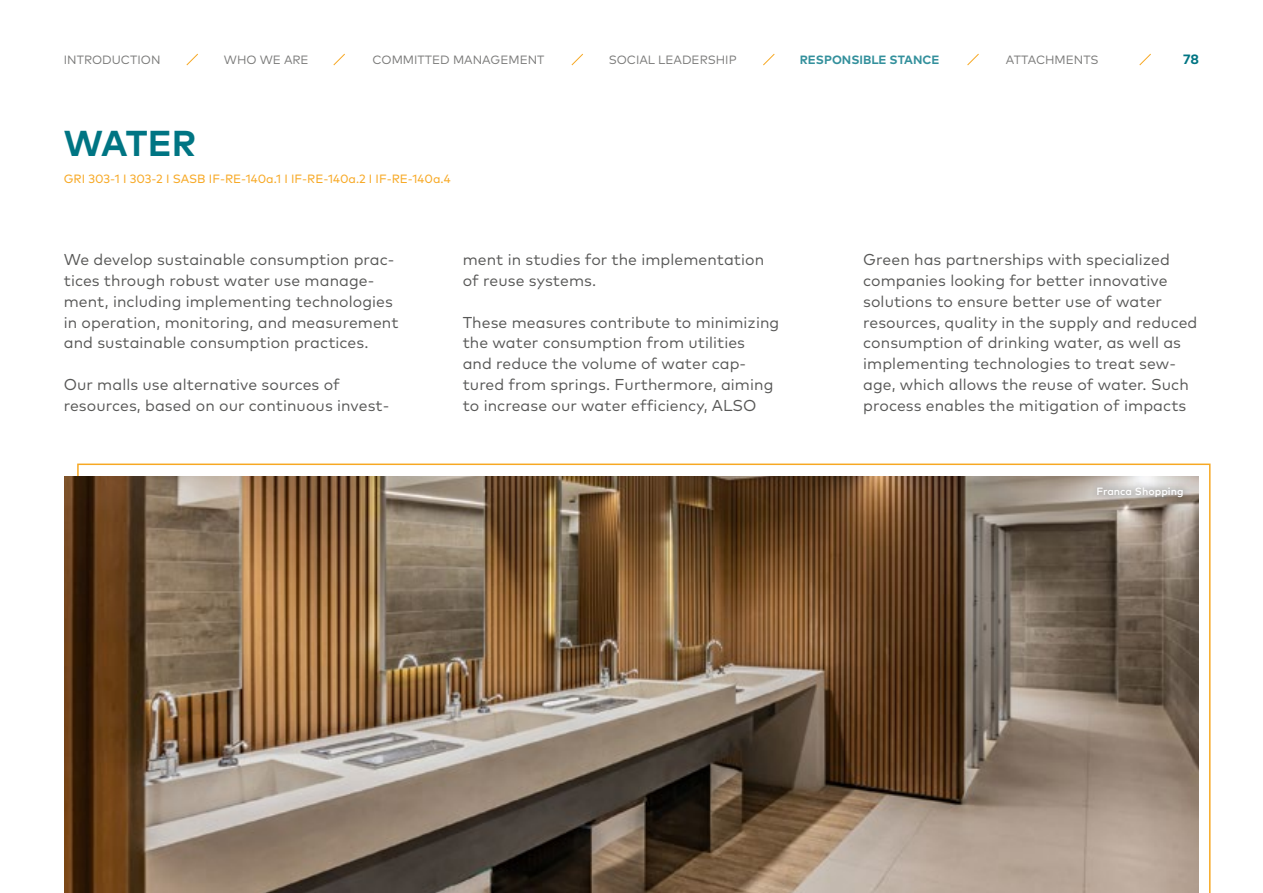
<style>
.page{position:relative;width:1263px;height:893px;background:#fff}
.page>*{position:absolute;margin:0;border:0;box-sizing:border-box;transform-origin:0 0}
.t1{font:700 36px "Mark Pro";letter-spacing:-.025em;color:#007583}
.t2{font:15.75px/20.9px "Mark Pro";letter-spacing:.005em;color:#575756}
.t3{font:700 13.5px "Mark Pro";color:#007583}
.t4{font:12px "Mark Pro";color:#797978}
.t5{font:12px "Mark Pro";color:#f7a823}
.t6{font:700 12px "Mark Pro";color:#33909c}
.t7{font:500 10.5px "Mark Pro";color:#fff}
</style>
<div class="page">
<svg style="left:1139px;top:53px;width:12px;height:13px"></svg>
<svg style="left:186px;top:53px;width:12px;height:13px"></svg>
<svg style="left:333px;top:53px;width:12px;height:13px"></svg>
<svg style="left:571px;top:53px;width:12px;height:13px"></svg>
<svg style="left:763px;top:53px;width:12px;height:13px"></svg>
<svg style="left:967px;top:53px;width:12px;height:13px"></svg>
<svg style="left:77px;top:464px;width:1133px;height:429px"></svg>
<img style="left:65px;top:476px;width:1133px;height:417px">
<div style="left:1090px;top:481px;width:100px;height:25px;background:#000;opacity:.47"></div>
<p class="t4" style="left:64px;top:51px;width:98px">INTRODUCTION</p>
<p class="t4" style="left:224px;top:51px;width:86px">WHO WE ARE</p>
<p class="t4" style="left:372px;top:51px;width:174px">COMMITTED MANAGEMENT</p>
<p class="t4" style="left:609px;top:51px;width:129px">SOCIAL LEADERSHIP</p>
<p class="t6" style="left:800px;top:50px;width:141px">RESPONSIBLE STANCE</p>
<p class="t4" style="left:1006px;top:51px;width:94px">ATTACHMENTS</p>
<p class="t3" style="left:1183px;top:49px;width:17px">78</p>
<h1 class="t1" style="left:64px;top:116px;width:134px">WATER</h1>
<p class="t5" style="left:64px;top:170px;width:388px">GRI 303-1 I 303-2 I SASB IF-RE-140a.1 I IF-RE-140a.2 I IF-RE-140a.4</p>
<p class="t2" style="left:64px;top:248px;width:336px">We develop sustainable consumption prac&shy;tices through robust water use manage&shy;ment, including implementing technologies in operation, monitoring, and measurement and sustainable consumption practices.</p>
<p class="t2" style="left:64px;top:373px;width:327px">Our malls use alternative sources of resources, based on our continuous invest-</p>
<p class="t2" style="left:463px;top:248px;width:303px">ment in studies for the implementation of reuse systems.</p>
<p class="t2" style="left:463px;top:310px;width:318px">These measures contribute to minimizing the water consumption from utilities<br>and reduce the volume of water cap&shy;tured from springs. Furthermore, aiming to increase our water efficiency, ALSO</p>
<p class="t2" style="left:863px;top:248px;width:336px">Green has partnerships with specialized companies looking for better innovative solutions to ensure better use of water resources, quality in the supply and reduced consumption of drinking water, as well as implementing technologies to treat sew&shy;age, which allows the reuse of water. Such process enables the mitigation of impacts</p>
<p class="t7" style="left:1096px;top:484px;width:89px">Franca Shopping</p>
</div>
